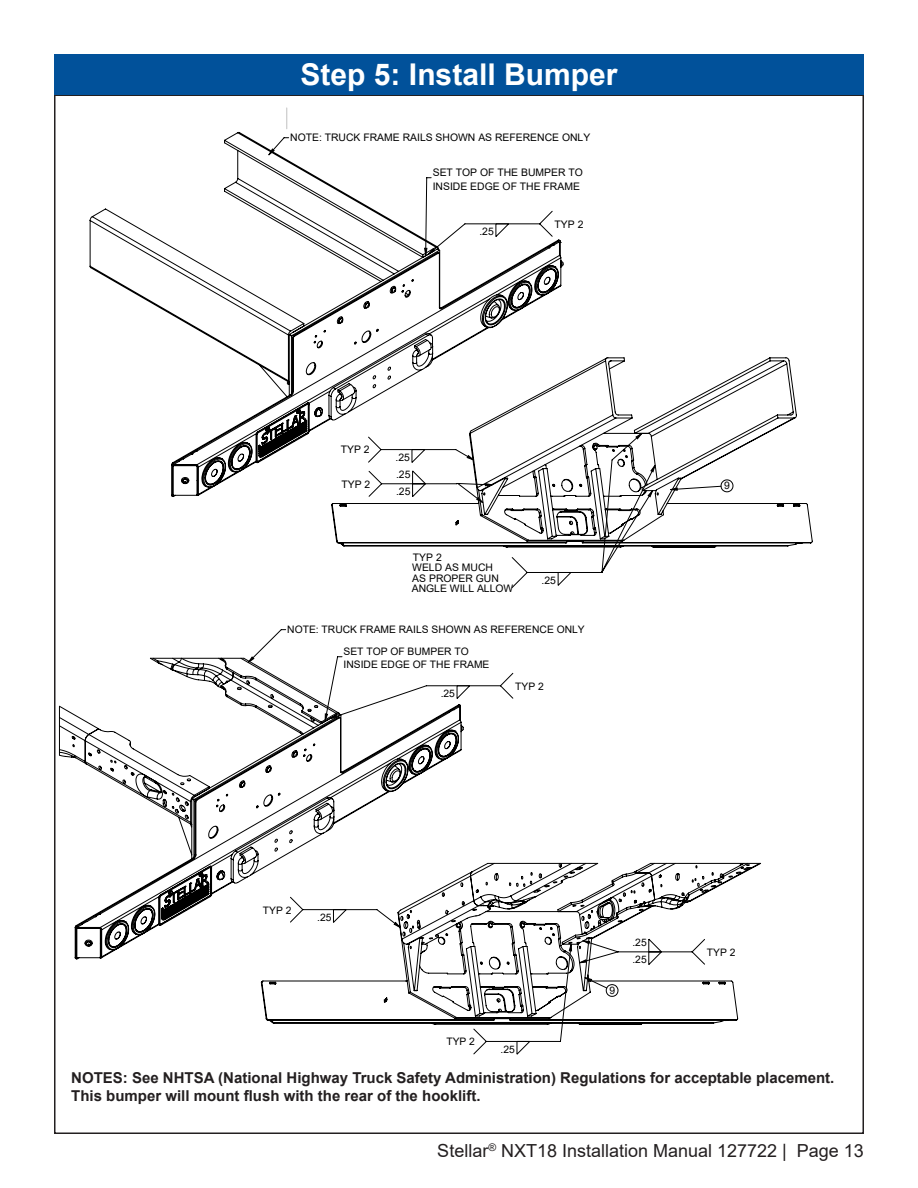
<style>
.page{position:relative;width:918px;height:1188px;background:#fff}
.page>*{position:absolute;margin:0;border:0;box-sizing:border-box;transform-origin:0 0}
.TOC_Page_Heading_White{font:700 30px "Arial";color:#fff}
.t1{font:18px "Arial";color:#231f20}
.Body_text{font:700 15px "Arial";color:#231f20}
.t2{font:10.35px/10.4px "Arial";color:#000}
</style>
<div class="page">
<div style="left:54px;top:54px;width:810px;height:40px;background:#01519a"></div>
<svg style="left:286px;top:108px;width:1px;height:21px"></svg>
<svg style="left:331px;top:357px;width:482px;height:191px"></svg>
<svg style="left:89px;top:132px;width:475px;height:365px"></svg>
<svg style="left:251px;top:629px;width:35px;height:28px"></svg>
<svg style="left:260px;top:862px;width:501px;height:163px"></svg>
<hr style="left:651px;top:863px;width:110px;height:1px;background:#000">
<hr style="left:488px;top:863px;width:110px;height:1px;background:#000">
<svg style="left:58px;top:657px;width:406px;height:303px"></svg>
<hr style="left:59px;top:706px;width:1px;height:49px;background:#000">
<hr style="left:150px;top:658px;width:94px;height:1px;background:#000">
<p class="TOC_Page_Heading_White" style="left:301px;top:53px;width:318px">Step 5: Install Bumper</p>
<p class="t2" style="left:290px;top:132px;width:302px">NOTE: TRUCK FRAME RAILS SHOWN AS REFERENCE ONLY</p>
<p class="t2" style="left:433px;top:166px;width:152px;line-height:13.4px">SET TOP OF THE BUMPER TO<br>INSIDE EDGE OF THE FRAME</p>
<p class="t2" style="left:479px;top:227px;width:16px">.25</p>
<p class="t2" style="left:555px;top:219px;width:30px">TYP 2</p>
<p class="t2" style="left:341px;top:445px;width:30px">TYP 2</p>
<p class="t2" style="left:341px;top:479px;width:30px">TYP 2</p>
<p class="t2" style="left:396px;top:452px;width:16px">.25</p>
<p class="t2" style="left:396px;top:465px;width:16px;line-height:17.5px">.25 .25</p>
<p class="t2" style="left:412px;top:552px;width:103px">TYP 2<br>WELD AS MUCH<br>AS PROPER GUN<br>ANGLE WILL ALLOW</p>
<p class="t2" style="left:542px;top:575px;width:16px">.25</p>
<p class="t2" style="left:344px;top:619px;width:243px;line-height:21.8px;text-indent:-56px">NOTE: TRUCK FRAME RAILS SHOWN AS REFERENCE ONLY<br>SET TOP OF BUMPER TO</p>
<p class="t2" style="left:344px;top:660px;width:147px">INSIDE EDGE OF THE FRAME</p>
<p class="t2" style="left:441px;top:688px;width:16px">.25</p>
<p class="t2" style="left:515px;top:681px;width:30px">TYP 2</p>
<p class="t2" style="left:724px;top:481px;width:7px">9</p>
<p class="t2" style="left:263px;top:905px;width:30px">TYP 2</p>
<p class="t2" style="left:317px;top:912px;width:16px">.25</p>
<p class="t2" style="left:446px;top:1036px;width:30px">TYP 2</p>
<p class="t2" style="left:501px;top:1044px;width:16px">.25</p>
<p class="t2" style="left:609px;top:985px;width:7px">9</p>
<p class="t2" style="left:632px;top:934px;width:16px;line-height:17.4px">.25 .25</p>
<p class="t2" style="left:707px;top:947px;width:30px">TYP 2</p>
<p class="Body_text" style="left:71px;top:1067px;width:765px">NOTES: See NHTSA (National Highway Truck Safety Administration) Regulations for acceptable placement.</p>
<p class="Body_text" style="left:71px;top:1085px;width:411px">This bumper will mount flush with the rear of the hooklift.</p>
<h2 class="t1" style="left:437px;top:1139px;width:428px">Stellar<sup>®</sup> NXT18 Installation Manual 127722 | Page 13</h2>
</div>
